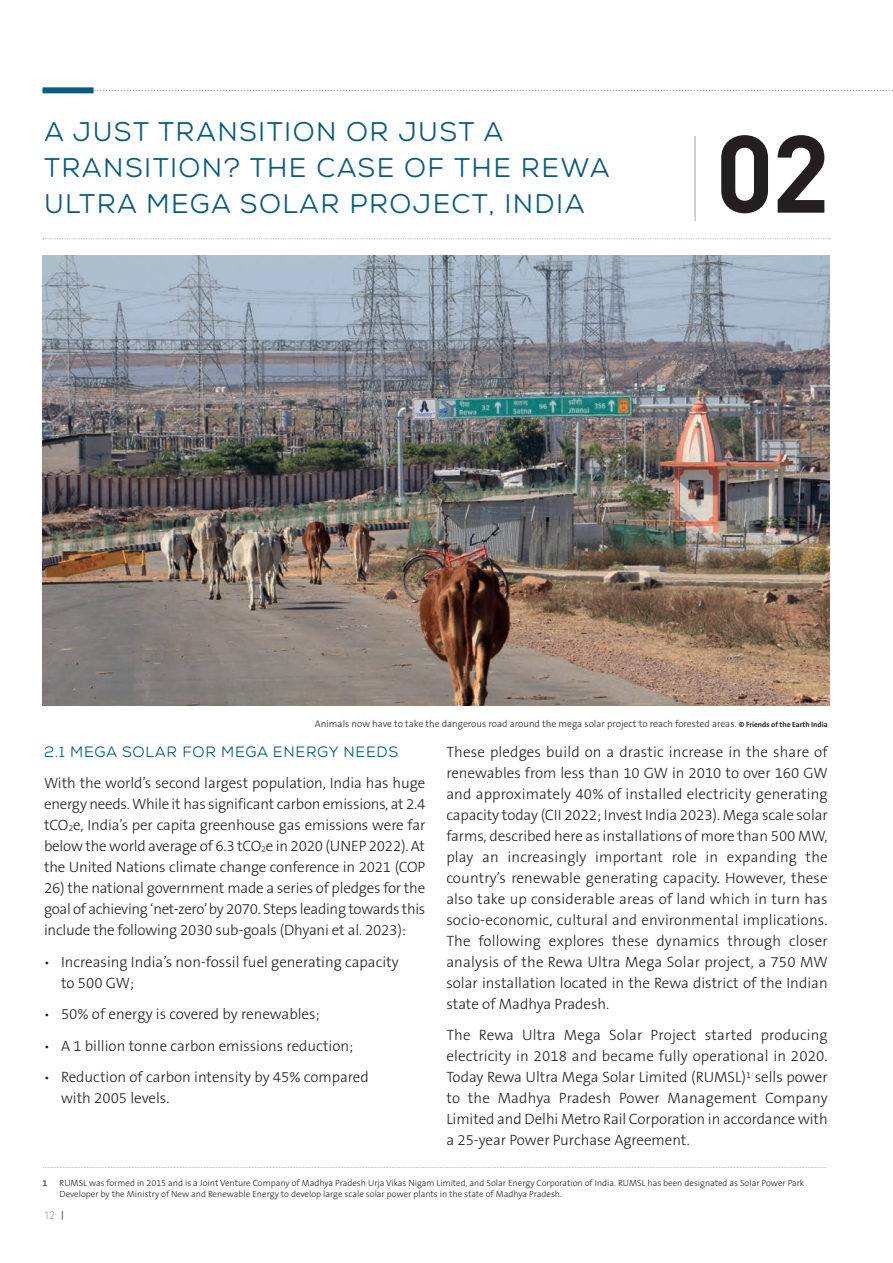
<style>
.page{position:relative;width:893px;height:1263px;background:#fff}
.page>*{position:absolute;margin:0;border:0;box-sizing:border-box;transform-origin:0 0}
.t1{font:700 108px "DINOT";color:#231f20}
.t2{font:27px/36px "Nexa Rust Sans";letter-spacing:.05em;color:#0a5c7d}
.t3{font:300 15px/21px "The Sans B3";color:#231f20;text-align:justify}
.t4{font:15px "Nexa Rust Sans";letter-spacing:.045em;color:#0a5c7d}
.t5{font:300 10.5px "DIN";color:#628fab}
.t6{font:300 9.75px "The Sans B3";color:#231f20}
.t7{font:300 9px/10.5px "The Sans B3";color:#231f20}
.t8{font:700 9px "The Sans B7";color:#57585a}
.s1{font-family:"The Sans B7";font-weight:700;font-size:7.5px}
.s2{font-size:9px}
.s3{font-size:13.5px}
.s4{font-family:"Nexa Rust Sans";font-weight:400;color:#231f20}
</style>
<div class="page">
<svg style="left:94px;top:90px;width:799px;height:1px"></svg>
<svg style="left:43px;top:238px;width:787px;height:1px"></svg>
<img style="left:43px;top:255px;width:786px;height:451px">
<hr style="left:695px;top:136px;width:1px;height:85px;background:#a8a9ad">
<div style="left:43px;top:87px;width:51px;height:6px;background:#0a5c7d"></div>
<svg style="left:43px;top:1167px;width:784px;height:1px"></svg>
<p class="t2" style="left:44px;top:113px;width:567px">A JUST TRANSITION OR JUST A<br>TRANSITION? THE CASE OF THE REWA<br>ULTRA MEGA SOLAR PROJECT, INDIA</p>
<p class="t1" style="left:715px;top:112px;width:116px">02</p>
<p class="t6" style="left:315px;top:720px;width:514px">Animals now have to take the dangerous road around the mega solar project to reach forested areas. <span class="s1">© Friends of the Earth India</span></p>
<p class="t4" style="left:44px;top:743px;width:356px">2.1 MEGA SOLAR FOR MEGA ENERGY NEEDS</p>
<p class="t3" style="left:44px;top:774px;width:383px">With the world’s second largest population, India has huge energy needs. While it has significant carbon emissions, at 2.4 tCO<span class="s2">2</span>e, India’s per capita greenhouse gas emissions were far below the world average of 6.3 tCO<span class="s2">2</span>e in 2020 (UNEP 2022). At the United Nations climate change conference in 2021 (COP</p>
<p class="t3" style="left:44px;top:879px;width:383px">26) the national government made a series of pledges for the goal of achieving ‘net-zero’ by 2070. Steps leading towards this include the following 2030 sub-goals (Dhyani et al. 2023):</p>
<p class="t3" style="left:61px;top:953px;width:339px;text-indent:-17px"><span class="s3">•</span> Increasing India’s non-fossil fuel generating capacity to 500 GW;</p>
<p class="t3" style="left:44px;top:1005px;width:277px"><span class="s3">•</span> 50% of energy is covered by renewables;</p>
<p class="t3" style="left:44px;top:1037px;width:311px"><span class="s3">•</span> A 1 billion tonne carbon emissions reduction;</p>
<p class="t3" style="left:61px;top:1068px;width:309px;text-indent:-17px"><span class="s3">•</span> Reduction of carbon intensity by 45% compared with 2005 levels.</p>
<p class="t3" style="left:446px;top:743px;width:383px">These pledges build on a drastic increase in the share of renewables from less than 10 GW in 2010 to over 160 GW and approximately 40% of installed electricity generating capacity today (CII 2022; Invest India 2023). Mega scale solar farms, described here as installations of more than 500 MW, play an increasingly important role in expanding the country’s renewable generating capacity. However, these also take up considerable areas of land which in turn has socio-economic, cultural and environmental implications.<br>The following explores these dynamics through closer analysis of the Rewa Ultra Mega Solar project, a 750 MW solar installation located in the Rewa district of the Indian state of Madhya Pradesh.</p>
<p class="t3" style="left:446px;top:1026px;width:383px">The Rewa Ultra Mega Solar Project started producing electricity in 2018 and became fully operational in 2020.<br>Today Rewa Ultra Mega Solar Limited (RUMSL)<sup>1</sup> sells power to the Madhya Pradesh Power Management Company Limited and Delhi Metro Rail Corporation in accordance with a 25-year Power Purchase Agreement.</p>
<p class="t8" style="left:43px;top:1180px;width:6px">1</p>
<p class="t7" style="left:60px;top:1179px;width:746px">RUMSL was formed in 2015 and is a Joint Venture Company of Madhya Pradesh Urja Vikas Nigam Limited, and Solar Energy Corporation of India. RUMSL has been designated as Solar Power Park<br>Developer by the Ministry of New and Renewable Energy to develop large scale solar power plants in the state of Madhya Pradesh.</p>
<p class="t5" style="left:44px;top:1209px;width:21px">12 <span class="s4">|</span></p>
</div>
